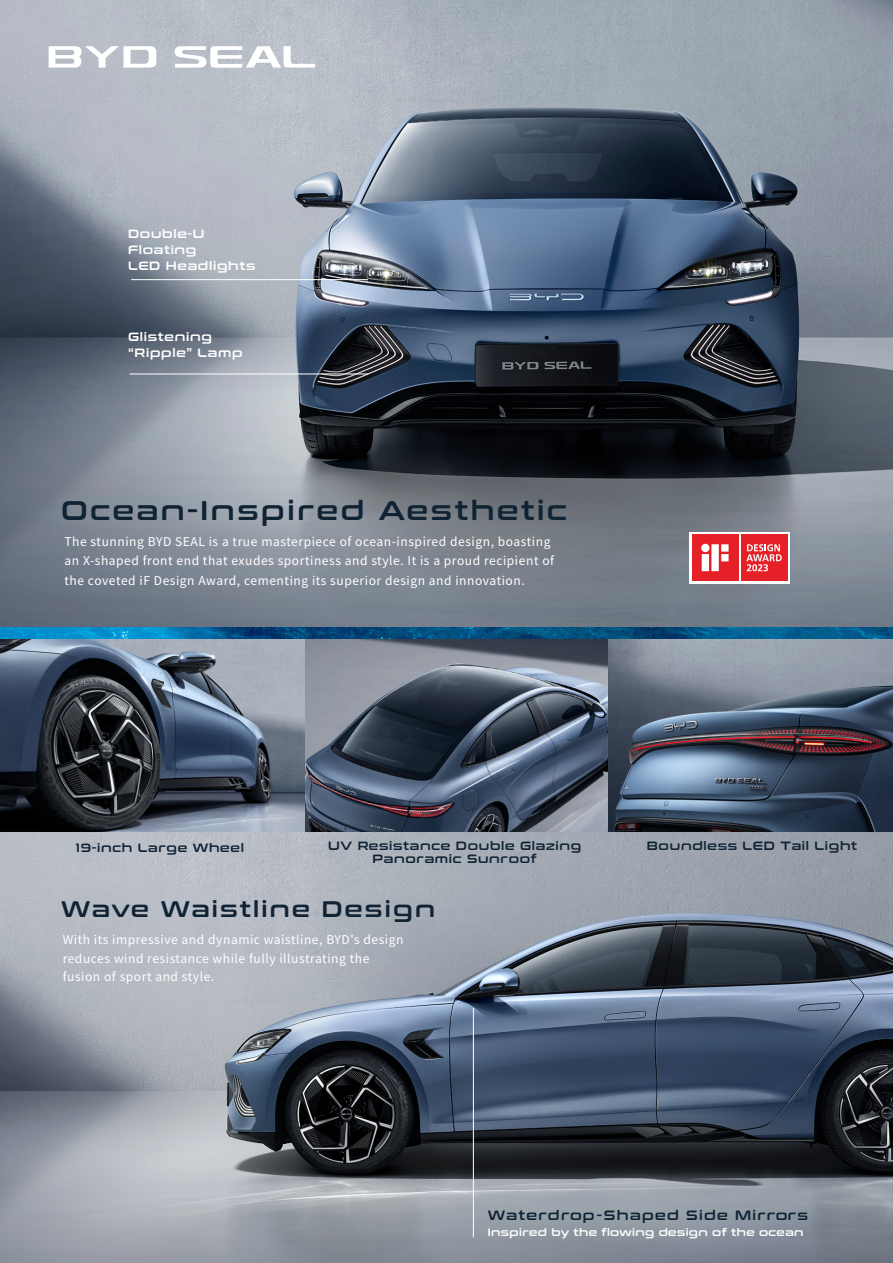
<style>
.page{position:relative;width:893px;height:1263px;background:#fff}
.page>*{position:absolute;margin:0;border:0;box-sizing:border-box;transform-origin:0 0}
.t1{font:27px "Conthrax Sb";letter-spacing:.1em;color:#102334}
.t2{font:22.5px "Conthrax Sb";letter-spacing:.1em;color:#102334}
.t3{font:13.5px/19.5px "Source Sans Pro";letter-spacing:.04em;color:#fff}
.t4{font:13.5px "Conthrax Sb";letter-spacing:.1em;color:#102334}
.t5{font:12px/13.2px "Conthrax Sb";letter-spacing:.06em;color:#102334;text-align:center}
.t6{font:12px/16.2px "Conthrax Sb";letter-spacing:.06em;color:#fff}
.t7{font:10.5px "Conthrax Sb";letter-spacing:.04em;color:#fff}
</style>
<div class="page">
<img style="left:0;top:0;width:893px;height:628px">
<img style="left:0;top:832px;width:893px;height:431px">
<svg style="left:175px;top:46px;width:140px;height:22px"></svg>
<svg style="left:49px;top:46px;width:107px;height:22px"></svg>
<img style="left:0;top:628px;width:893px;height:11px">
<svg style="left:689px;top:532px;width:101px;height:51px"></svg>
<div style="left:692px;top:534px;width:46px;height:47px;background:#e52027"></div>
<svg style="left:701px;top:544px;width:28px;height:27px"></svg>
<div style="left:741px;top:534px;width:46px;height:47px;background:#e52027"></div>
<svg style="left:746px;top:544px;width:36px;height:27px"></svg>
<img style="left:608px;top:639px;width:285px;height:193px">
<img style="left:305px;top:639px;width:303px;height:193px">
<img style="left:0;top:639px;width:305px;height:193px">
<hr style="left:473px;top:1008px;width:1px;height:229px;background:#fff">
<hr style="left:131px;top:279px;width:237px;height:1px;background:#fff">
<hr style="left:130px;top:374px;width:238px;height:1px;background:#fff">
<p class="t6" style="left:128px;top:225px;width:129px">Double-U<br>Floating<br>LED Headlights</p>
<p class="t6" style="left:128px;top:328px;width:116px">Glistening “Ripple” Lamp</p>
<h1 class="t1" style="left:61px;top:490px;width:507px">Ocean-Inspired Aesthetic</h1>
<p class="t3" style="left:65px;top:532px;width:491px">The stunning BYD SEAL is a true masterpiece of ocean-inspired design, boasting an X-shaped front end that exudes sportiness and style. It is a proud recipient of the coveted iF Design Award, cementing its superior design and innovation.</p>
<p class="t5" style="left:76px;top:840px;width:169px">19-inch Large Wheel</p>
<p class="t5" style="left:647px;top:838px;width:212px">Boundless LED Tail Light</p>
<p class="t5" style="left:328px;top:838px;width:255px">UV Resistance Double Glazing<br>Panoramic Sunroof</p>
<h2 class="t2" style="left:61px;top:892px;width:375px">Wave Waistline Design</h2>
<p class="t3" style="left:63px;top:930px;width:342px;line-height:18.5px">With its impressive and dynamic waistline, BYD's design reduces wind resistance while fully illustrating the fusion of sport and style.</p>
<p class="t4" style="left:488px;top:1205px;width:322px">Waterdrop-Shaped Side Mirrors</p>
<p class="t7" style="left:488px;top:1225px;width:317px">Inspired by the flowing design of the ocean</p>
</div>
